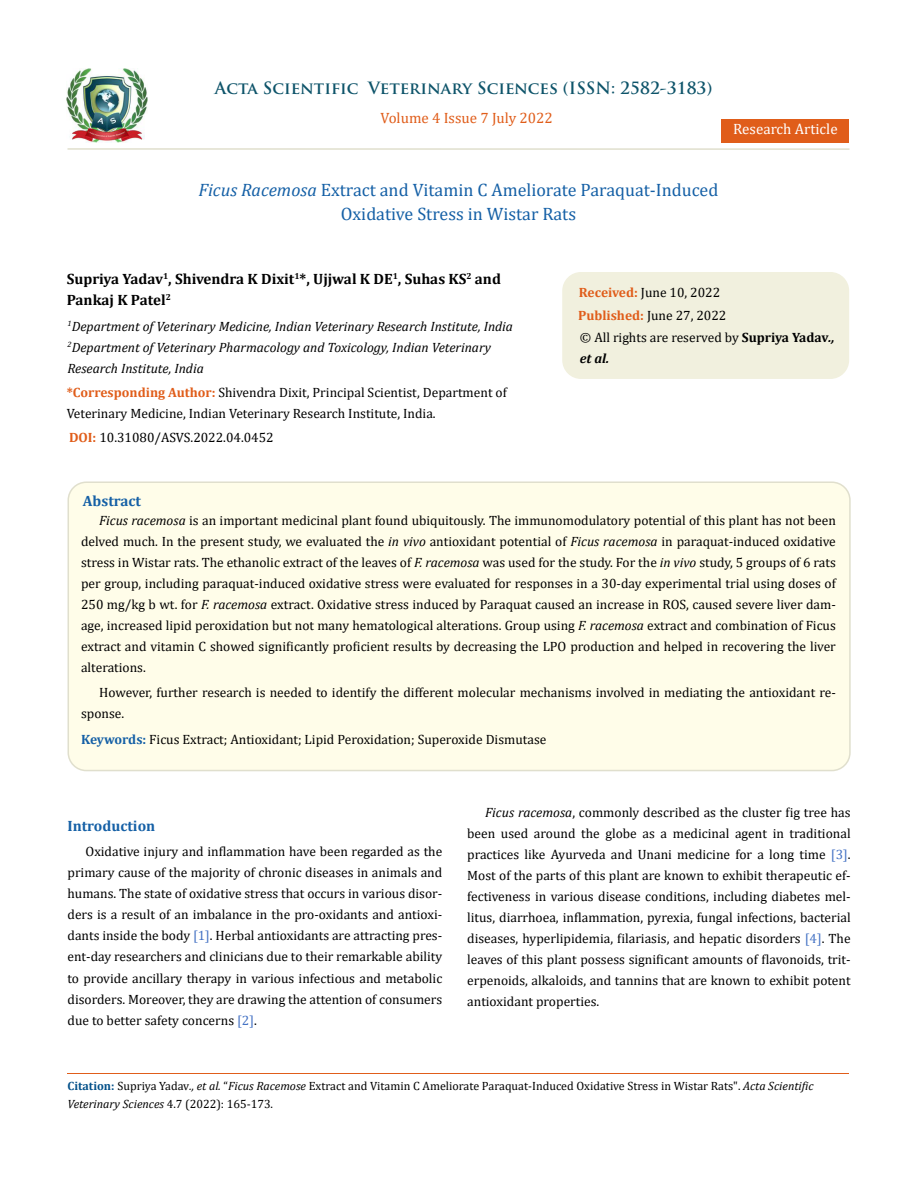
<style>
.page{position:relative;width:917px;height:1188px;background:#fff}
.page>*{position:absolute;margin:0;border:0;box-sizing:border-box;transform-origin:0 0}
.t1{font:18px/24px "Cambria";color:#1560a6;text-align:center}
.t2{font:700 16.5px "Trajan Pro";color:#0e546a}
.t3{font:700 15px/21px "Cambria";color:#000}
.t4{font:15px "Cambria";color:#e05d1a}
.t5{font:700 15px "Cambria";color:#1560a6}
.t6{font:15px "Cambria";color:#fff}
.t7{font:13.5px/21px "Cambria";color:#000}
.t8{font:italic 13.5px/21px "Cambria";color:#000}
.t9{font:12px/18px "Cambria";color:#000}
.s1{font-style:italic}
.s2{font-weight:700;color:#e05d1a}
.s3{font-weight:700}
.s4{font-weight:700;font-style:italic}
.s5{font-weight:700;color:#1560a6}
.s6{color:#4472c4}
.s7{font-weight:700;color:#035089}
</style>
<div class="page">
<img style="left:67px;top:68px;width:80px;height:74px">
<div style="left:721px;top:119px;width:128px;height:23px;background:#e05d1a"></div>
<div style="left:563px;top:273px;width:285px;height:105px;background:#f1f0de;border-radius:18px"></div>
<div style="left:562px;top:272px;width:287px;height:107px;border:2px solid #f1f0de;border-radius:18px"></div>
<div style="left:68px;top:482px;width:781px;height:289px;background:#fffde9;border-radius:18px"></div>
<div style="left:67px;top:482px;width:783px;height:289px;border:2px solid #e0dfcd;border-radius:18px"></div>
<hr style="left:67px;top:1074px;width:782px;height:1px;background:#e05d1a">
<hr style="left:67px;top:148px;width:782px;height:2px;background:#e0dfcd">
<p class="t2" style="left:215px;top:77px;width:499px">Acta Scientific Veterinary Sciences (ISSN: 2582-3183)</p>
<p class="t4" style="left:380px;top:109px;width:174px">Volume 4 Issue 7 July 2022</p>
<p class="t6" style="left:733px;top:120px;width:106px">Research Article</p>
<h1 class="t1" style="left:198px;top:178px;width:521px"><span class="s1">Ficus Racemosa</span> Extract and Vitamin C Ameliorate Paraquat-Induced<br>Oxidative Stress in Wistar Rats</h1>
<p class="t3" style="left:67px;top:268px;width:436px">Supriya Yadav<sup>1</sup>, Shivendra K Dixit<sup>1</sup>*, Ujjwal K DE<sup>1</sup>, Suhas KS<sup>2</sup> and<br>Pankaj K Patel<sup>2</sup></p>
<p class="t8" style="left:67px;top:315px;width:447px"><sup>1</sup>Department of Veterinary Medicine, Indian Veterinary Research Institute, India<br><sup>2</sup>Department of Veterinary Pharmacology and Toxicology, Indian Veterinary<br>Research Institute, India</p>
<p class="t7" style="left:67px;top:382px;width:441px"><span class="s2">*Corresponding Author:</span> Shivendra Dixit, Principal Scientist, Department of<br>Veterinary Medicine, Indian Veterinary Research Institute, India.</p>
<p class="t7" style="left:69px;top:427px;width:206px"><span class="s2">DOI:</span> 10.31080/ASVS.2022.04.0452</p>
<p class="t7" style="left:578px;top:281px;width:150px;line-height:23px"><span class="s2">Received:</span> June 10, 2022<br><span class="s2">Published:</span> June 27, 2022</p>
<p class="t7" style="left:580px;top:327px;width:256px">© All rights are reserved by <span class="s3">Supriya Yadav</span><span class="s4">., et al.</span></p>
<p class="t5" style="left:83px;top:490px;width:60px">Abstract</p>
<p class="t7" style="left:81px;top:509px;width:756px;text-align:justify;text-indent:18px"><span class="s1">Ficus racemosa</span> is an important medicinal plant found ubiquitously. The immunomodulatory potential of this plant has not been delved much. In the present study, we evaluated the <span class="s1">in vivo</span> antioxidant potential of <span class="s1">Ficus racemosa</span> in paraquat-induced oxidative stress in Wistar rats. The ethanolic extract of the leaves of <span class="s1">F. racemosa</span> was used for the study. For the <span class="s1">in vivo</span> study, 5 groups of 6 rats per group, including paraquat-induced oxidative stress were evaluated for responses in a 30-day experimental trial using doses of 250 mg/kg b wt. for <span class="s1">F. racemosa</span> extract. Oxidative stress induced by Paraquat caused an increase in ROS, caused severe liver dam&shy;age, increased lipid peroxidation but not many hematological alterations. Group using <span class="s1">F. racemosa</span> extract and combination of Ficus extract and vitamin C showed significantly proficient results by decreasing the LPO production and helped in recovering the liver alterations.</p>
<p class="t7" style="left:81px;top:682px;width:756px;text-indent:18px">However, further research is needed to identify the different molecular mechanisms involved in mediating the antioxidant re&shy;sponse.</p>
<p class="t7" style="left:81px;top:728px;width:467px"><span class="s5">Keywords:</span> Ficus Extract; Antioxidant; Lipid Peroxidation; Superoxide Dismutase</p>
<p class="t5" style="left:67px;top:815px;width:89px">Introduction</p>
<p class="t7" style="left:67px;top:841px;width:376px;text-align:justify;text-indent:18px">Oxidative injury and inflammation have been regarded as the primary cause of the majority of chronic diseases in animals and humans. The state of oxidative stress that occurs in various disor&shy;ders is a result of an imbalance in the pro-oxidants and antioxi&shy;dants inside the body <span class="s6">[1]</span>. Herbal antioxidants are attracting pres&shy;ent-day researchers and clinicians due to their remarkable ability to provide ancillary therapy in various infectious and metabolic disorders. Moreover, they are drawing the attention of consumers due to better safety concerns <span class="s6">[2]</span>.</p>
<p class="t7" style="left:467px;top:802px;width:385px;text-align:justify;text-indent:18px"><span class="s1">Ficus racemosa</span>, commonly described as the cluster fig tree has been used around the globe as a medicinal agent in traditional practices like Ayurveda and Unani medicine for a long time <span class="s6">[3]</span>.<br>Most of the parts of this plant are known to exhibit therapeutic ef&shy;fectiveness in various disease conditions, including diabetes mel&shy;litus, diarrhoea, inflammation, pyrexia, fungal infections, bacterial diseases, hyperlipidemia, filariasis, and hepatic disorders <span class="s6">[4]</span>. The leaves of this plant possess significant amounts of flavonoids, trit&shy;erpenoids, alkaloids, and tannins that are known to exhibit potent antioxidant properties.</p>
<p class="t9" style="left:67px;top:1077px;width:747px"><span class="s7">Citation:</span> Supriya Yadav<span class="s1">., et al.</span> “<span class="s1">Ficus Racemose</span> Extract and Vitamin C Ameliorate Paraquat-Induced Oxidative Stress in Wistar Rats". <span class="s1">Acta Scientific<br>Veterinary Sciences</span> 4.7 (2022): 165-173.</p>
</div>
